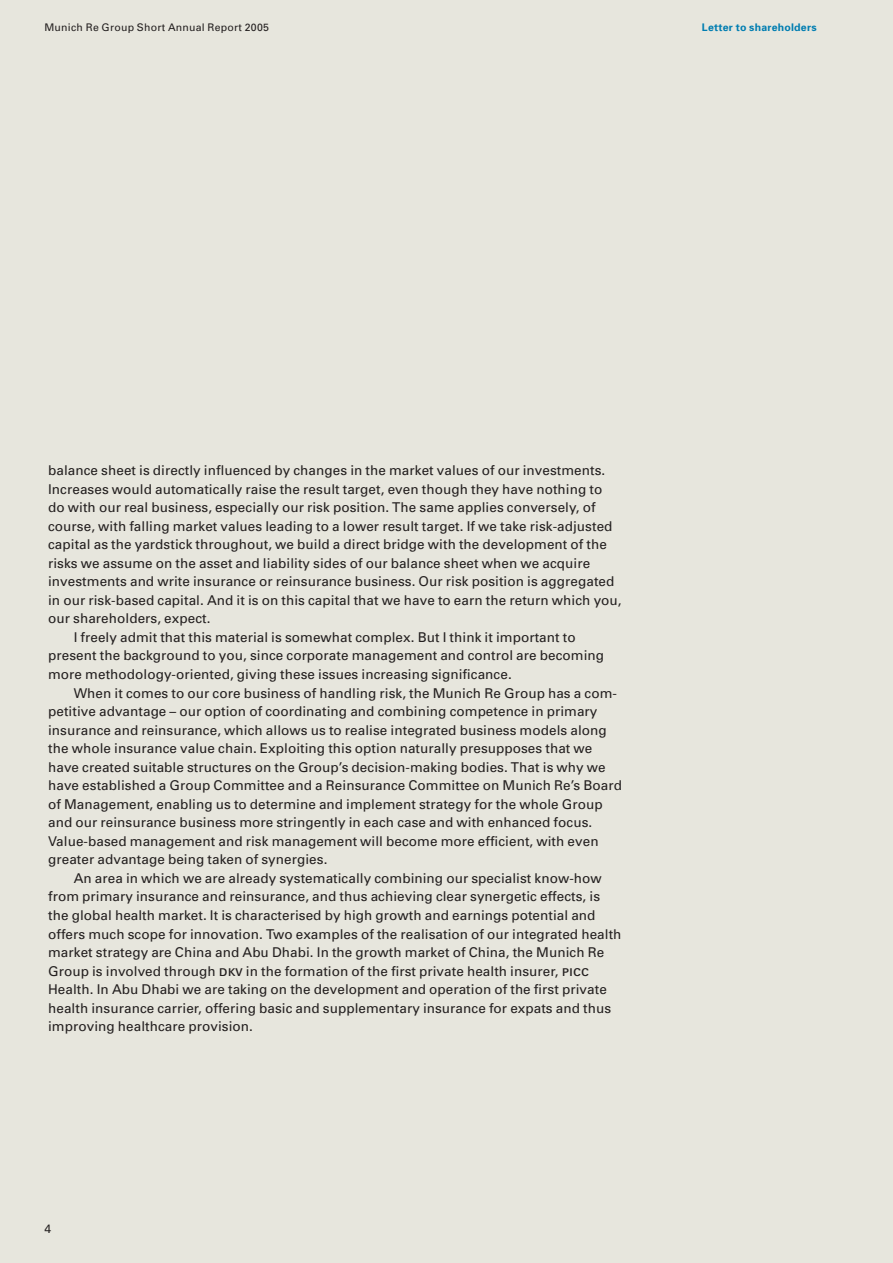
<style>
.page{position:relative;width:893px;height:1263px;background:#fff}
.page>*{position:absolute;margin:0;border:0;box-sizing:border-box;transform-origin:0 0}
.t1{font:13.5px "MR Univers";letter-spacing:.005em;color:#231f1f}
.t2{font:12px "MR Univers";color:#231f1f}
.t3{font:10.5px "MR Univers";letter-spacing:.02em;color:#231f1f}
.t4{font:700 10.5px "MR Univers";letter-spacing:.02em;color:#007db1}
.s1{font-family:"Univers LT Roman CF";font-size:15px}
</style>
<div class="page">
<div style="left:0;top:0;width:892px;height:1263px;background:#e7e6dd"></div>
<p class="t3" style="left:44px;top:24px;width:226px">Munich Re Group Short Annual Report 2005</p>
<p class="t4" style="left:702px;top:24px;width:116px">Letter to shareholders</p>
<p class="t1" style="left:48px;top:465px;width:558px">balance sheet is directly influenced by changes in the market values of our investments.</p>
<p class="t1" style="left:48px;top:484px;width:555px">Increases would automatically raise the result target, even though they have nothing to</p>
<p class="t1" style="left:48px;top:502px;width:549px">do with our real business, especially our risk position. The same applies conversely, of</p>
<p class="t1" style="left:48px;top:521px;width:566px">course, with falling market values leading to a lower result target. If we take risk-adjusted</p>
<p class="t1" style="left:48px;top:540px;width:560px">capital as the yardstick throughout, we build a direct bridge with the development of the</p>
<p class="t1" style="left:48px;top:558px;width:543px">risks we assume on the asset and liability sides of our balance sheet when we acquire</p>
<p class="t1" style="left:48px;top:577px;width:567px">investments and write insurance or reinsurance business. Our risk position is aggregated</p>
<p class="t1" style="left:48px;top:595px;width:575px">in our risk-based capital. And it is on this capital that we have to earn the return which you,</p>
<p class="t1" style="left:48px;top:614px;width:164px">our shareholders, expect.</p>
<p class="t1" style="left:74px;top:632px;width:503px">I freely admit that this material is somewhat complex. But I think it important to</p>
<p class="t1" style="left:48px;top:651px;width:557px">present the background to you, since corporate management and control are becoming</p>
<p class="t1" style="left:48px;top:669px;width:465px">more methodology-oriented, giving these issues increasing significance.</p>
<p class="t1" style="left:74px;top:688px;width:545px">When it comes to our core business of handling risk, the Munich Re Group has a com-</p>
<p class="t1" style="left:48px;top:706px;width:551px">petitive advantage – our option of coordinating and combining competence in primary</p>
<p class="t1" style="left:48px;top:725px;width:560px">insurance and reinsurance, which allows us to realise integrated business models along</p>
<p class="t1" style="left:48px;top:743px;width:545px">the whole insurance value chain. Exploiting this option naturally presupposes that we</p>
<p class="t1" style="left:48px;top:762px;width:559px">have created suitable structures on the Group’s decision-making bodies. That is why we</p>
<p class="t1" style="left:48px;top:781px;width:575px">have established a Group Committee and a Reinsurance Committee on Munich Re’s Board</p>
<p class="t1" style="left:48px;top:799px;width:556px">of Management, enabling us to determine and implement strategy for the whole Group</p>
<p class="t1" style="left:48px;top:818px;width:545px">and our reinsurance business more stringently in each case and with enhanced focus.</p>
<p class="t1" style="left:48px;top:836px;width:552px">Value-based management and risk management will become more efficient, with even</p>
<p class="t1" style="left:48px;top:855px;width:281px">greater advantage being taken of synergies.</p>
<p class="t1" style="left:74px;top:873px;width:529px">An area in which we are already systematically combining our specialist know-how</p>
<p class="t1" style="left:48px;top:892px;width:553px">from primary insurance and reinsurance, and thus achieving clear synergetic effects, is</p>
<p class="t1" style="left:48px;top:910px;width:549px">the global health market. It is characterised by high growth and earnings potential and</p>
<p class="t1" style="left:48px;top:929px;width:575px">offers much scope for innovation. Two examples of the realisation of our integrated health</p>
<p class="t1" style="left:48px;top:947px;width:557px">market strategy are China and Abu Dhabi. In the growth market of China, the Munich Re</p>
<p class="t1" style="left:48px;top:966px;width:542px">Group is involved through <span class="s1">dkv</span> in the formation of the first private health insurer, <span class="s1">picc</span></p>
<p class="t1" style="left:48px;top:984px;width:560px">Health. In Abu Dhabi we are taking on the development and operation of the first private</p>
<p class="t1" style="left:48px;top:1003px;width:564px">health insurance carrier, offering basic and supplementary insurance for expats and thus</p>
<p class="t1" style="left:48px;top:1022px;width:206px">improving healthcare provision.</p>
<p class="t2" style="left:44px;top:1225px;width:8px">4</p>
</div>
